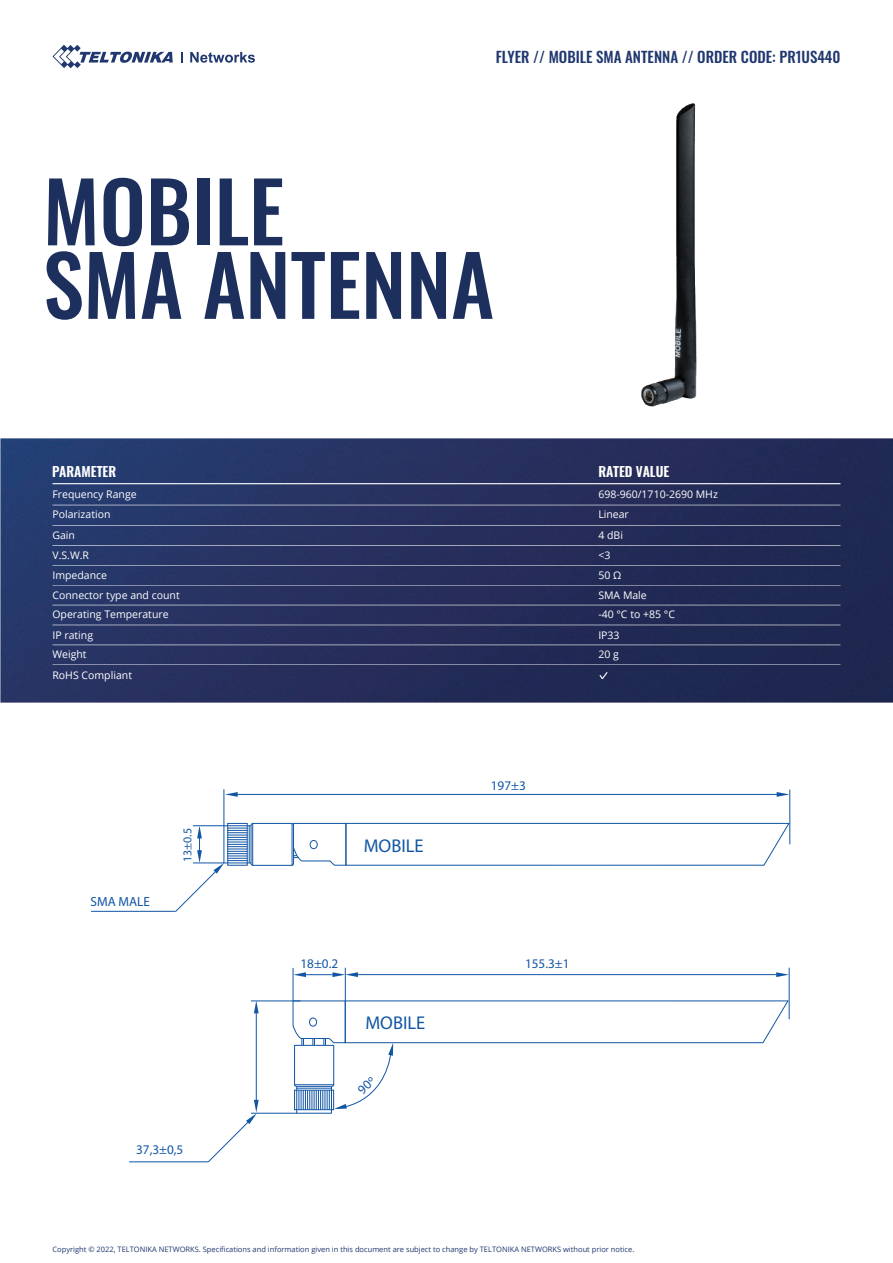
<style>
.page{position:relative;width:893px;height:1263px;background:#fff}
.page>*{position:absolute;margin:0;border:0;box-sizing:border-box;transform-origin:0 0}
.t1{font:500 82.5px/73.5px "Oswald";color:#1c2f5d}
.t2{font:18.45px "Myriad Pro";color:#1156a5}
.t3{font:500 15px "Oswald";color:#20376f}
.t4{font:600 13.5px "Oswald";color:#fff}
.t5{font:13.2px "Myriad Pro";color:#1156a5}
.t6{font:12px "Myriad Pro";color:#1156a5}
.t7{font:10.5px/20.2px "Open Sans";color:#fff}
.t8{font:7.5px "Open Sans";color:#20376f}
</style>
<div class="page">
<img style="left:0;top:438px;width:893px;height:265px">
<svg style="left:52px;top:45px;width:121px;height:23px"></svg>
<svg style="left:181px;top:52px;width:2px;height:11px"></svg>
<svg style="left:190px;top:52px;width:65px;height:11px"></svg>
<hr style="left:52px;top:483px;width:788px;height:1px;background:#fff">
<hr style="left:52px;top:505px;width:788px;height:1px;background:#fff">
<hr style="left:52px;top:545px;width:788px;height:1px;background:#fff">
<hr style="left:52px;top:605px;width:788px;height:1px;background:#fff">
<hr style="left:52px;top:525px;width:788px;height:1px;background:#fff">
<hr style="left:52px;top:565px;width:788px;height:1px;background:#fff">
<hr style="left:52px;top:585px;width:788px;height:1px;background:#fff">
<hr style="left:52px;top:625px;width:788px;height:1px;background:#fff">
<hr style="left:52px;top:664px;width:788px;height:1px;background:#fff">
<hr style="left:52px;top:645px;width:788px;height:1px;background:#fff">
<img style="left:641px;top:103px;width:56px;height:304px">
<svg style="left:777px;top:792px;width:12px;height:5px"></svg>
<svg style="left:225px;top:792px;width:13px;height:5px"></svg>
<hr style="left:238px;top:794px;width:541px;height:1px;background:#1156a5">
<svg style="left:776px;top:972px;width:13px;height:5px"></svg>
<hr style="left:357px;top:974px;width:422px;height:1px;background:#1156a5">
<svg style="left:254px;top:1002px;width:5px;height:11px"></svg>
<hr style="left:256px;top:1013px;width:1px;height:89px;background:#1156a5">
<hr style="left:91px;top:911px;width:85px;height:1px;background:#1156a5">
<hr style="left:224px;top:789px;width:1px;height:74px;background:#1156a5">
<div style="left:252px;top:823px;width:40px;height:42px;border:1px solid #1156a5"></div>
<svg style="left:175px;top:823px;width:78px;height:89px"></svg>
<hr style="left:789px;top:789px;width:1px;height:55px;background:#1156a5">
<hr style="left:789px;top:968px;width:1px;height:51px;background:#1156a5">
<hr style="left:251px;top:1001px;width:49px;height:1px;background:#1156a5">
<hr style="left:293px;top:968px;width:1px;height:33px;background:#1156a5">
<hr style="left:251px;top:1113px;width:80px;height:1px;background:#1156a5">
<hr style="left:345px;top:968px;width:1px;height:33px;background:#1156a5">
<svg style="left:293px;top:972px;width:13px;height:5px"></svg>
<svg style="left:332px;top:972px;width:26px;height:5px"></svg>
<hr style="left:300px;top:974px;width:33px;height:1px;background:#1156a5">
<svg style="left:291px;top:823px;width:498px;height:43px"></svg>
<svg style="left:208px;top:1100px;width:51px;height:62px"></svg>
<hr style="left:129px;top:1161px;width:79px;height:1px;background:#1156a5">
<svg style="left:599px;top:672px;width:9px;height:7px"></svg>
<hr style="left:193px;top:825px;width:31px;height:1px;background:#1156a5">
<hr style="left:193px;top:863px;width:31px;height:1px;background:#1156a5">
<svg style="left:293px;top:1000px;width:496px;height:114px"></svg>
<h3 class="t3" style="left:496px;top:49px;width:346px">FLYER // MOBILE SMA ANTENNA // ORDER CODE: PR1US440</h3>
<h1 class="t1" style="left:43px;top:180px;width:453px">MOBILE<br>SMA ANTENNA</h1>
<p class="t4" style="left:52px;top:464px;width:66px">PARAMETER</p>
<p class="t7" style="left:52px;top:485px;width:86px">Frequency Range<br>Polarization<br>Gain<br>V.S.W.R</p>
<p class="t7" style="left:52px;top:566px;width:129px;line-height:19.8px">Impedance<br>Connector type and count<br>Operating Temperature</p>
<p class="t4" style="left:598px;top:464px;width:73px">RATED VALUE</p>
<p class="t7" style="left:598px;top:485px;width:121px">698-960/1710-2690 MHz<br>Linear<br>4 dBi<br>&lt;3</p>
<p class="t7" style="left:598px;top:565px;width:78px;line-height:19.8px">50 Ω<br>SMA Male<br>-40 °C to +85 °C</p>
<p class="t7" style="left:52px;top:626px;width:42px">IP rating</p>
<p class="t7" style="left:52px;top:666px;width:81px">RoHS Compliant</p>
<p class="t7" style="left:598px;top:626px;width:23px">IP33</p>
<p class="t7" style="left:52px;top:645px;width:36px">Weight</p>
<p class="t7" style="left:598px;top:645px;width:22px">20 g</p>
<p class="t5" style="left:91px;top:896px;width:61px">SMA MALE</p>
<p class="t6" style="left:183px;top:862px;width:36px;rotate:-90deg">13±0.5</p>
<h2 class="t2" style="left:364px;top:839px;width:61px">MOBILE</h2>
<p class="t5" style="left:491px;top:781px;width:37px">197±3</p>
<p class="t5" style="left:300px;top:958px;width:39px">18±0.2</p>
<p class="t5" style="left:525px;top:958px;width:46px">155.3±1</p>
<h2 class="t2" style="left:365px;top:1016px;width:61px">MOBILE</h2>
<p class="t5" style="left:136px;top:1145px;width:49px">37,3±0,5</p>
<p class="t8" style="left:52px;top:1244px;width:583px">Copyright © 2022, TELTONIKA NETWORKS. Specifications and information given in this document are subject to change by TELTONIKA NETWORKS without prior notice.</p>
</div>
